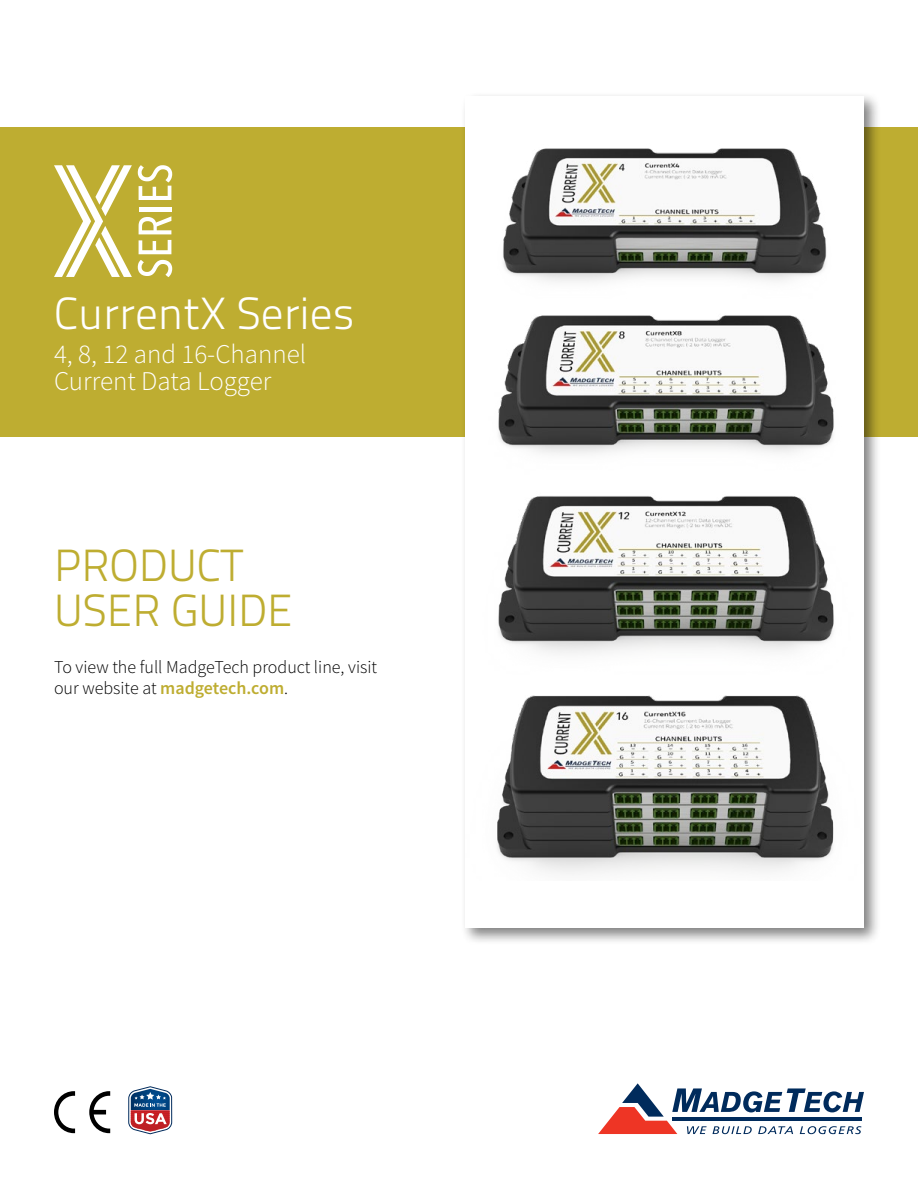
<style>
.page{position:relative;width:918px;height:1188px;background:#fff}
.page>*{position:absolute;margin:0;border:0;box-sizing:border-box;transform-origin:0 0}
.t1{font:300 45px/45.8px "Titillium Text 22 L";color:#bead31}
.t2{font:300 45px "Titillium Text 22 L";color:#fff}
.t3{font:300 27px/27px "Source Sans Pro";color:#fff}
.t4{font:300 18px/21.6px "Source Sans Pro";color:#000}
.s1{font-weight:600;color:#bead31}
</style>
<div class="page">
<div style="left:0;top:127px;width:918px;height:309px;background:#bead31"></div>
<div style="left:461px;top:91px;width:421px;height:854px;background:#000;opacity:.5"></div>
<div style="left:466px;top:96px;width:398px;height:832px;background:#fff"></div>
<svg style="left:128px;top:1086px;width:44px;height:48px"></svg>
<svg style="left:89px;top:1091px;width:21px;height:42px"></svg>
<svg style="left:54px;top:1091px;width:21px;height:42px"></svg>
<svg style="left:598px;top:1083px;width:266px;height:51px"></svg>
<hr style="left:672px;top:1117px;width:190px;height:3px;background:#002b5c">
<svg style="left:138px;top:260px;width:34px;height:17px"></svg>
<svg style="left:139px;top:240px;width:32px;height:14px"></svg>
<svg style="left:139px;top:216px;width:32px;height:18px"></svg>
<hr style="left:139px;top:207px;width:32px;height:4px;background:#fff">
<svg style="left:138px;top:165px;width:34px;height:35px"></svg>
<svg style="left:54px;top:165px;width:78px;height:112px"></svg>
<img style="left:503px;top:148px;width:324px;height:134px">
<img style="left:498px;top:315px;width:336px;height:139px">
<img style="left:498px;top:496px;width:336px;height:157px">
<img style="left:497px;top:695px;width:337px;height:179px">
<h1 class="t2" style="left:54px;top:280px;width:302px">CurrentX Series</h1>
<h2 class="t3" style="left:54px;top:340px;width:254px">4, 8, 12 and 16-Channel<br>Current Data Logger</h2>
<h1 class="t1" style="left:54px;top:540px;width:240px">PRODUCT<br>USER GUIDE</h1>
<p class="t4" style="left:54px;top:656px;width:325px">To view the full MadgeTech product line, visit our website at <span class="s1">madgetech.com</span>.</p>
</div>
